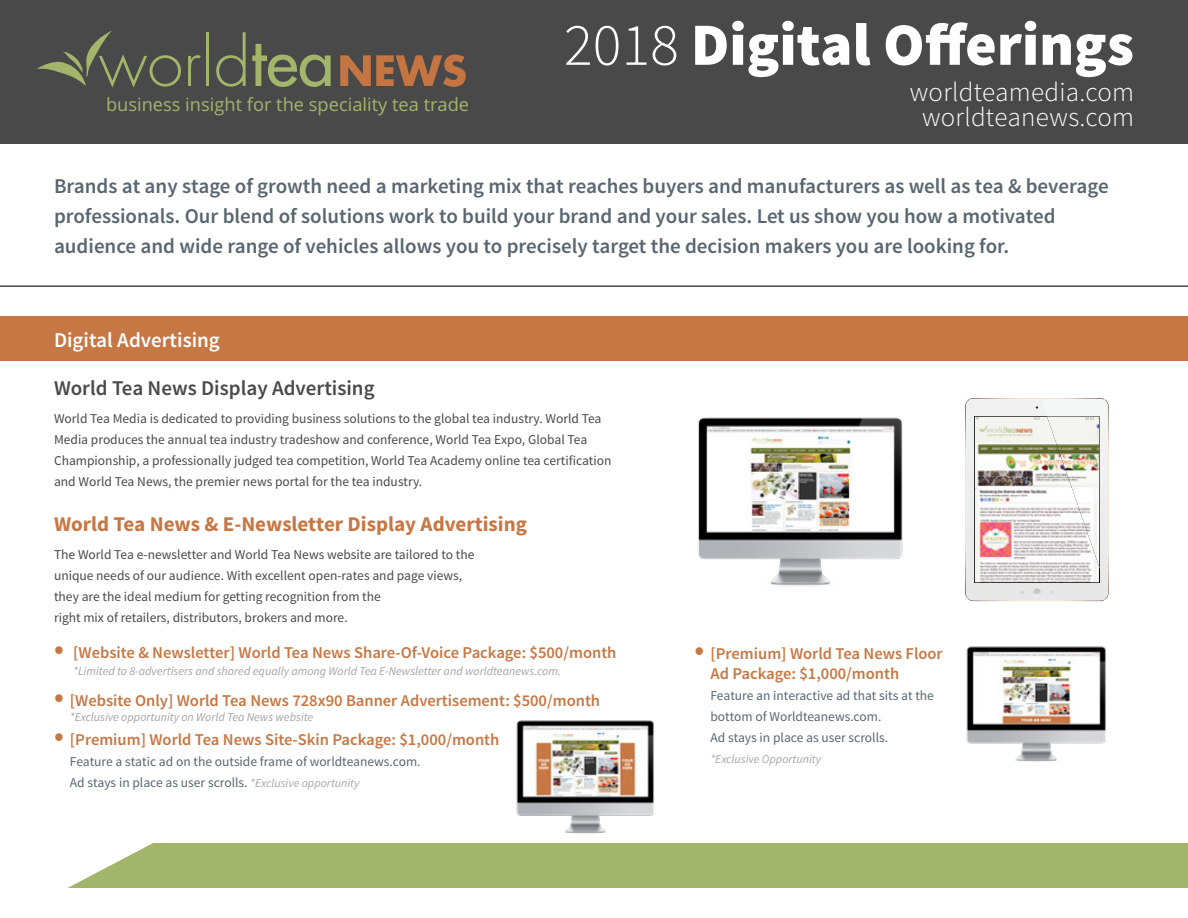
<style>
.page{position:relative;width:1188px;height:918px;background:#fff}
.page>*{position:absolute;margin:0;border:0;box-sizing:border-box;transform-origin:0 0}
.t1{font:900 60px "Source Sans Pro";color:#fff}
.t2{font:300 27px/25.5px "Source Sans Pro";letter-spacing:.01em;color:#fff;text-align:center}
.t3{font:600 21px/30px "Source Sans Pro";color:#596670}
.t4{font:700 21px "Source Sans Pro";color:#c77744}
.t5{font:600 21px "Source Sans Pro";color:#494949}
.t6{font:600 21px "Source Sans Pro";color:#fff}
.t7{font:18.3px "Open Sans";color:#a3b56b}
.t8{font:600 16.5px/19.5px "Source Sans Pro";color:#c77743}
.t9{font:600 16.5px "Source Sans Pro";color:#c77744}
.t10{font:13.5px/21px "Source Sans Pro";color:#494949}
.t11{font:13.5px/21px "Source Sans Pro";color:#596670}
.t12{font:italic 12px "Source Sans Pro";color:#a4a4a4}
.t13{font:italic 12px "Source Sans Pro";color:#a2a8ac}
.s1{font-weight:300}
.s2{font-size:30px}
.s3{font-size:30px;color:#c77744}
.s4{color:#c77744}
.s5{font-style:italic;font-size:12px;color:#a2a8ac}
</style>
<div class="page">
<div style="left:0;top:0;width:1188px;height:144px;background:#494949"></div>
<div style="left:0;top:316px;width:1188px;height:46px;background:#c77744"></div>
<div style="left:68px;top:843px;width:1120px;height:45px;background:#a3b56b"></div>
<hr style="left:0;top:285px;width:1188px;height:2px;background:#494949">
<svg style="left:188px;top:55px;width:13px;height:31px"></svg>
<hr style="left:206px;top:32px;width:3px;height:54px;background:#a3b56b">
<svg style="left:216px;top:32px;width:30px;height:55px"></svg>
<svg style="left:252px;top:44px;width:79px;height:43px"></svg>
<svg style="left:340px;top:55px;width:126px;height:32px"></svg>
<svg style="left:37px;top:31px;width:144px;height:57px"></svg>
<img style="left:698px;top:417px;width:205px;height:169px">
<img style="left:516px;top:720px;width:138px;height:114px">
<img style="left:966px;top:646px;width:140px;height:116px">
<img style="left:965px;top:398px;width:144px;height:203px">
<h3 class="t7" style="left:106px;top:91px;width:365px">business insight for the speciality tea trade</h3>
<h1 class="t1" style="left:564px;top:6px;width:572px"><span class="s1">2018</span> Digital Offerings</h1>
<h2 class="t2" style="left:910px;top:79px;width:226px">worldteamedia.com worldteanews.com</h2>
<p class="t3" style="left:54px;top:171px;width:1056px">Brands at any stage of growth need a marketing mix that reaches buyers and manufacturers as well as tea &amp; beverage professionals. Our blend of solutions work to build your brand and your sales. Let us show you how a motivated audience and wide range of vehicles allows you to precisely target the decision makers you are looking for.</p>
<h3 class="t6" style="left:54px;top:327px;width:167px">Digital Advertising</h3>
<h3 class="t5" style="left:54px;top:375px;width:322px">World Tea News Display Advertising</h3>
<p class="t10" style="left:54px;top:408px;width:559px">World Tea Media is dedicated to providing business solutions to the global tea industry. World Tea Media produces the annual tea industry tradeshow and conference, World Tea Expo, Global Tea Championship, a professionally judged tea competition, World Tea Academy online tea certification and World Tea News, the premier news portal for the tea industry.</p>
<h3 class="t4" style="left:54px;top:510px;width:474px">World Tea News &amp; E-Newsletter Display Advertising</h3>
<p class="t10" style="left:54px;top:544px;width:422px">The World Tea e-newsletter and World Tea News website are tailored to the unique needs of our audience. With excellent open-rates and page views, they are the ideal medium for getting recognition from the<br>right mix of retailers, distributors, brokers and more.</p>
<p class="t9" style="left:54px;top:642px;width:564px"><span class="s2">•</span> [Website &amp; Newsletter] World Tea News Share-Of-Voice Package: $500/month</p>
<p class="t12" style="left:73px;top:663px;width:489px">*Limited to 8-advertisers and shared equally among World Tea E-Newsletter and worldteanews.com.</p>
<p class="t8" style="left:54px;top:691px;width:548px"><span class="s3">•</span> [Website Only] World Tea News 728x90 Banner Advertisement: <span class="s4">$500/month</span></p>
<p class="t12" style="left:70px;top:710px;width:245px">*Exclusive opportunity on World Tea News website</p>
<p class="t8" style="left:54px;top:730px;width:447px"><span class="s3">•</span> [Premium] World Tea News Site-Skin Package: $1,000/month</p>
<p class="t11" style="left:70px;top:751px;width:352px">Feature a static ad on the outside frame of worldteanews.com.<br>Ad stays in place as user scrolls. <span class="s5">*Exclusive opportunity</span></p>
<p class="t8" style="left:710px;top:644px;width:234px;text-indent:-16px"><span class="s3">•</span> [Premium] World Tea News Floor<br>Ad Package: $1,000/month</p>
<p class="t11" style="left:710px;top:685px;width:225px">Feature an interactive ad that sits at the bottom of Worldteanews.com.<br>Ad stays in place as user scrolls.</p>
<p class="t13" style="left:710px;top:751px;width:112px">*Exclusive Opportunity</p>
</div>
